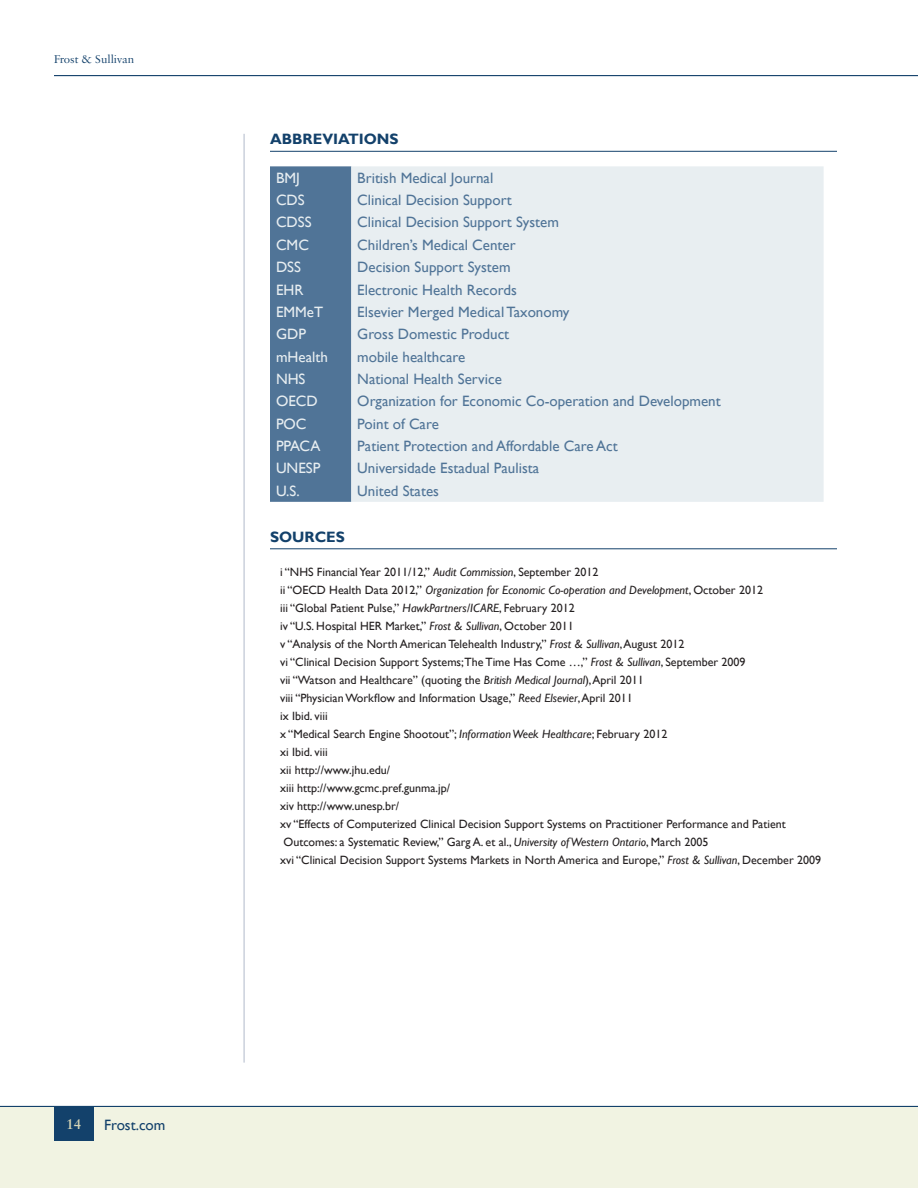
<style>
.page{position:relative;width:918px;height:1188px;background:#fff}
.page>*{position:absolute;margin:0;border:0;box-sizing:border-box;transform-origin:0 0}
.TX1{font:15px "Gill Sans";color:#507497}
.TX1-2{font:15px "Gill Sans";color:#e8eef1}
.HD1{font:700 15px "Gill Sans";color:#13416b}
.t1{font:15px "Gill Sans";color:#13416b}
.t2{font:600 15px "Sabon MT Pro";color:#d6d5b6}
.FT1{font:12px/18px "Gill Sans";color:#231f20}
.FT1-2{font:italic 12px "Gill Sans";color:#231f20}
.t3{font:12px "Sabon MT Pro";color:#13416b}
.s1{font-style:italic}
.s2{font-style:normal}
</style>
<div class="page">
<div style="left:0;top:1107px;width:918px;height:81px;background:#f1f3e2"></div>
<hr style="left:54px;top:75px;width:864px;height:1px;background:#13416b">
<hr style="left:0;top:1106px;width:918px;height:1px;background:#13416b">
<div style="left:54px;top:1107px;width:39px;height:33px;background:#13416b"></div>
<hr style="left:244px;top:134px;width:1px;height:929px;background:#b0bacb">
<hr style="left:270px;top:151px;width:567px;height:1px;background:#13416b">
<hr style="left:270px;top:548px;width:567px;height:1px;background:#13416b">
<div style="left:270px;top:166px;width:81px;height:336px;background:#507497"></div>
<div style="left:351px;top:166px;width:473px;height:336px;background:#e8eef1"></div>
<p class="t3" style="left:54px;top:52px;width:82px">Frost &amp; Sullivan</p>
<p class="t2" style="left:67px;top:1115px;width:16px">14</p>
<p class="t1" style="left:104px;top:1116px;width:63px">Frost.com</p>
<p class="HD1" style="left:270px;top:130px;width:130px">ABBREVIATIONS</p>
<p class="TX1-2" style="left:276px;top:169px;width:25px">BMJ</p>
<p class="TX1" style="left:357px;top:169px;width:138px">British Medical Journal</p>
<p class="TX1-2" style="left:276px;top:191px;width:30px">CDS</p>
<p class="TX1" style="left:357px;top:191px;width:156px">Clinical Decision Support</p>
<p class="TX1-2" style="left:276px;top:214px;width:37px">CDSS</p>
<p class="TX1" style="left:357px;top:214px;width:203px">Clinical Decision Support System</p>
<p class="TX1-2" style="left:276px;top:236px;width:34px">CMC</p>
<p class="TX1" style="left:357px;top:236px;width:160px">Children’s Medical Center</p>
<p class="TX1-2" style="left:276px;top:258px;width:26px">DSS</p>
<p class="TX1" style="left:357px;top:258px;width:155px">Decision Support System</p>
<p class="TX1-2" style="left:276px;top:281px;width:29px">EHR</p>
<p class="TX1" style="left:357px;top:281px;width:161px">Electronic Health Records</p>
<p class="TX1-2" style="left:276px;top:303px;width:49px">EMMeT</p>
<p class="TX1" style="left:357px;top:303px;width:214px">Elsevier Merged Medical Taxonomy</p>
<p class="TX1-2" style="left:276px;top:326px;width:31px">GDP</p>
<p class="TX1" style="left:357px;top:326px;width:153px">Gross Domestic Product</p>
<p class="TX1-2" style="left:276px;top:348px;width:53px">mHealth</p>
<p class="TX1" style="left:357px;top:348px;width:109px">mobile healthcare</p>
<p class="TX1-2" style="left:276px;top:370px;width:31px">NHS</p>
<p class="TX1" style="left:357px;top:370px;width:146px">National Health Service</p>
<p class="TX1-2" style="left:276px;top:393px;width:43px">OECD</p>
<p class="TX1" style="left:357px;top:393px;width:365px">Organization for Economic Co-operation and Development</p>
<p class="TX1-2" style="left:276px;top:415px;width:32px">POC</p>
<p class="TX1" style="left:357px;top:415px;width:83px">Point of Care</p>
<p class="TX1-2" style="left:276px;top:437px;width:46px">PPACA</p>
<p class="TX1" style="left:357px;top:437px;width:262px">Patient Protection and Affordable Care Act</p>
<p class="TX1-2" style="left:276px;top:460px;width:46px">UNESP</p>
<p class="TX1" style="left:357px;top:460px;width:183px">Universidade Estadual Paulista</p>
<p class="TX1-2" style="left:276px;top:482px;width:25px">U.S.</p>
<p class="TX1" style="left:357px;top:482px;width:83px">United States</p>
<p class="HD1" style="left:270px;top:528px;width:76px">SOURCES</p>
<p class="FT1" style="left:280px;top:563px;width:320px">i “NHS Financial Year 2011/12,” <span class="s1">Audit Commission</span>, September 2012</p>
<p class="FT1-2" style="left:280px;top:583px;width:484px"><span class="s2">ii “OECD Health Data 2012,”</span> Organization for Economic Co-operation and Development<span class="s2">, October 2012</span></p>
<p class="FT1" style="left:280px;top:599px;width:296px">iii “Global Patient Pulse,” <span class="s1">HawkPartners/ICARE</span>, February 2012</p>
<p class="FT1" style="left:280px;top:617px;width:295px">iv “U.S. Hospital HER Market,” <span class="s1">Frost &amp; Sullivan</span>, October 2011</p>
<p class="FT1" style="left:280px;top:635px;width:406px">v “Analysis of the North American Telehealth Industry,” <span class="s1">Frost &amp; Sullivan</span>, August 2012</p>
<p class="FT1" style="left:280px;top:653px;width:467px">vi “Clinical Decision Support Systems;The Time Has Come …,” <span class="s1">Frost &amp; Sullivan</span>, September 2009</p>
<p class="FT1" style="left:280px;top:671px;width:365px">vii “Watson and Healthcare” (quoting the <span class="s1">British Medical Journal</span>), April 2011</p>
<p class="FT1" style="left:280px;top:689px;width:354px">viii “Physician Workflow and Information Usage,” <span class="s1">Reed Elsevier</span>, April 2011</p>
<p class="FT1" style="left:280px;top:707px;width:49px">ix Ibid. viii</p>
<p class="FT1" style="left:280px;top:725px;width:389px">x “Medical Search Engine Shootout”; <span class="s1">Information Week Healthcare</span>; February 2012</p>
<p class="FT1" style="left:280px;top:743px;width:49px">xi Ibid. viii</p>
<p class="FT1" style="left:280px;top:761px;width:112px">xii http://www.jhu.edu/</p>
<p class="FT1" style="left:280px;top:779px;width:172px">xiii http://www.gcmc.pref.gunma.jp/</p>
<p class="FT1" style="left:280px;top:797px;width:121px">xiv http://www.unesp.br/</p>
<p class="FT1" style="left:280px;top:815px;width:507px">xv “Effects of Computerized Clinical Decision Support Systems on Practitioner Performance and Patient<br>Outcomes: a Systematic Review,” Garg A. et al., <span class="s1">University of Western Ontario</span>, March 2005</p>
<p class="FT1" style="left:280px;top:851px;width:543px">xvi “Clinical Decision Support Systems Markets in North America and Europe,” <span class="s1">Frost &amp; Sullivan</span>, December 2009</p>
</div>
